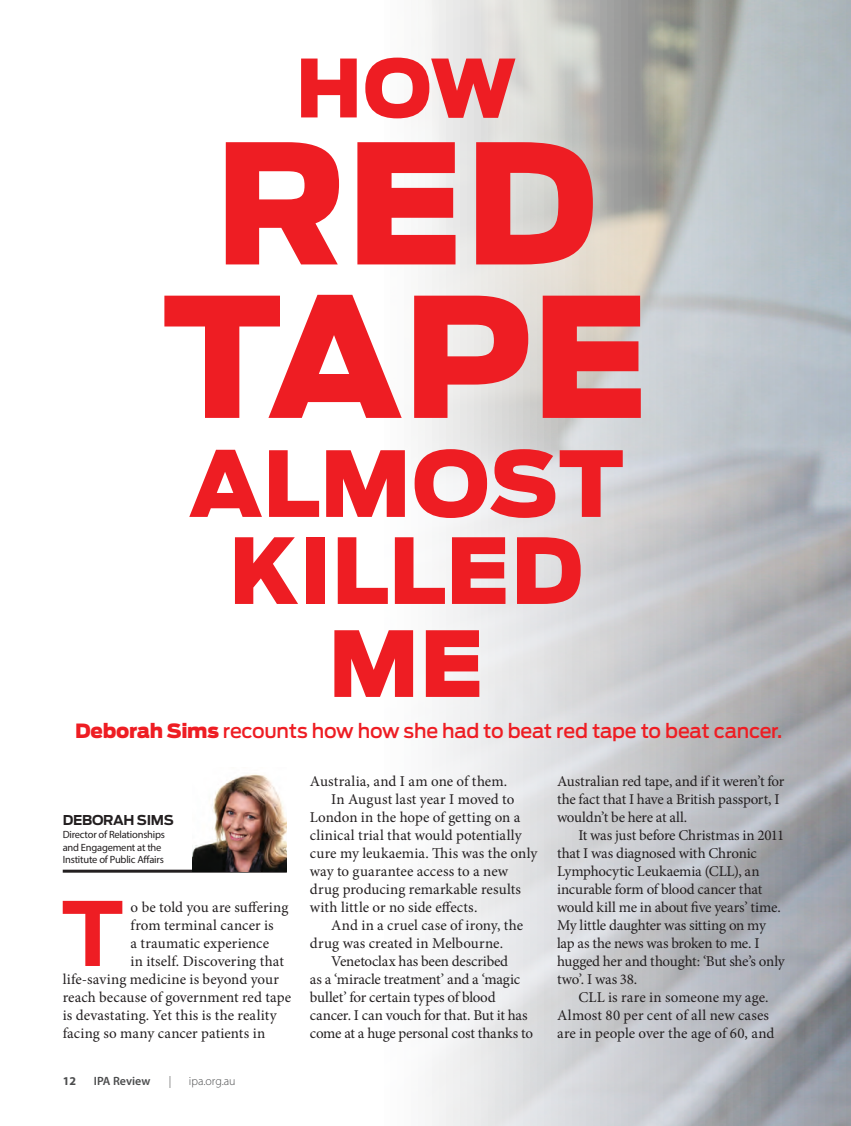
<style>
.page{position:relative;width:851px;height:1126px;background:#fff}
.page>*{position:absolute;margin:0;border:0;box-sizing:border-box;transform-origin:0 0}
.t1{font:900 165px/153.4px "Antenna";color:#ee1d23;text-align:center}
.t2{font:900 90px/90px "Antenna";color:#ee1d23;text-align:center}
.t3{font:700 87.9px "Antenna";color:#ee1d23}
.t4{font:900 79.5px "Antenna";color:#ee1d23}
.t5{font:500 19.5px "Antenna";letter-spacing:-.015em;color:#ee1d23}
.t6{font:15px/18px "Minion Pro";letter-spacing:-.005em;color:#231f20}
.t7{font:15px "Minion Pro";letter-spacing:.015em;color:#231f20}
.t8{font:700 13.5px "Antenna";letter-spacing:-.02em;color:#231f20}
.t9{font:300 12px "Myriad Pro";color:#4b4c4d}
.t10{font:600 12px "Myriad Pro";color:#4b4c4d}
.t11{font:700 12px "Myriad Pro";color:#4b4c4d}
.t12{font:10.5px/12.8px "Myriad Pro";letter-spacing:-.02em;color:#231f20}
.s1{font-weight:900}
</style>
<div class="page">
<hr style="left:63px;top:870px;width:224px;height:3px;background:#231f20">
<img style="left:192px;top:774px;width:95px;height:97px">
<h3 class="t4" style="left:295px;top:41px;width:222px">HOW</h3>
<h1 class="t1" style="left:163px;top:128px;width:487px">RED<br>TAPE</h1>
<h2 class="t2" style="left:188px;top:439px;width:436px">ALMOST<br>KILLED<br>ME</h2>
<h3 class="t5" style="left:75px;top:719px;width:708px"><span class="s1">Deborah Sims</span> recounts how how she had to beat red tape to beat cancer.</h3>
<p class="t8" style="left:63px;top:812px;width:113px">DEBORAH SIMS</p>
<p class="t12" style="left:63px;top:828px;width:104px">Director of Relationships and Engagement at the<br>Institute of Public Affairs</p>
<h3 class="t3" style="left:61px;top:882px;width:64px">T</h3>
<p class="t6" style="left:131px;top:898px;width:159px">o be told you are suffering</p>
<p class="t7" style="left:131px;top:915px;width:144px">from terminal cancer is</p>
<p class="t6" style="left:131px;top:934px;width:140px">a traumatic experience</p>
<p class="t6" style="left:131px;top:952px;width:154px">in itself. Discovering that</p>
<p class="t6" style="left:63px;top:970px;width:218px">life-saving medicine is beyond your</p>
<p class="t6" style="left:63px;top:988px;width:230px">reach because of government red tape</p>
<p class="t6" style="left:63px;top:1006px;width:215px">is devastating. Yet this is the reality</p>
<p class="t6" style="left:63px;top:1024px;width:204px">facing so many cancer patients in</p>
<p class="t11" style="left:63px;top:1074px;width:15px">12</p>
<p class="t10" style="left:94px;top:1074px;width:58px">IPA Review</p>
<p class="t9" style="left:169px;top:1074px;width:4px">|</p>
<p class="t9" style="left:189px;top:1074px;width:48px">ipa.org.au</p>
<p class="t6" style="left:310px;top:772px;width:199px">Australia, and I am one of them.</p>
<p class="t6" style="left:331px;top:790px;width:185px">In August last year I moved to</p>
<p class="t6" style="left:310px;top:808px;width:212px">London in the hope of getting on a</p>
<p class="t6" style="left:310px;top:826px;width:213px">clinical trial that would potentially</p>
<p class="t6" style="left:310px;top:844px;width:229px">cure my leukaemia. This was the only</p>
<p class="t6" style="left:310px;top:862px;width:200px">way to guarantee access to a new</p>
<p class="t6" style="left:310px;top:880px;width:212px">drug producing remarkable results</p>
<p class="t6" style="left:310px;top:898px;width:169px">with little or no side effects.</p>
<p class="t6" style="left:331px;top:916px;width:193px">And in a cruel case of irony, the</p>
<p class="t6" style="left:310px;top:934px;width:195px">drug was created in Melbourne.</p>
<p class="t6" style="left:331px;top:952px;width:178px">Venetoclax has been described</p>
<p class="t6" style="left:310px;top:970px;width:211px">as a ‘miracle treatment’ and a ‘magic</p>
<p class="t6" style="left:310px;top:988px;width:187px">bullet’ for certain types of blood</p>
<p class="t6" style="left:310px;top:1006px;width:219px">cancer. I can vouch for that. But it has</p>
<p class="t6" style="left:310px;top:1024px;width:224px">come at a huge personal cost thanks to</p>
<p class="t6" style="left:557px;top:772px;width:229px">Australian red tape, and if it weren’t for the fact that I have a British passport, I wouldn’t be here at all.</p>
<p class="t6" style="left:557px;top:826px;width:229px;text-indent:21px">It was just before Christmas in 2011 that I was diagnosed with Chronic<br>Lymphocytic Leukaemia (CLL), an incurable form of blood cancer that would kill me in about five years’ time.<br>My little daughter was sitting on my lap as the news was broken to me. I hugged her and thought: ‘But she’s only two’. I was 38.</p>
<p class="t6" style="left:557px;top:988px;width:219px;text-indent:21px">CLL is rare in someone my age.<br>Almost 80 per cent of all new cases are in people over the age of 60, and</p>
</div>
